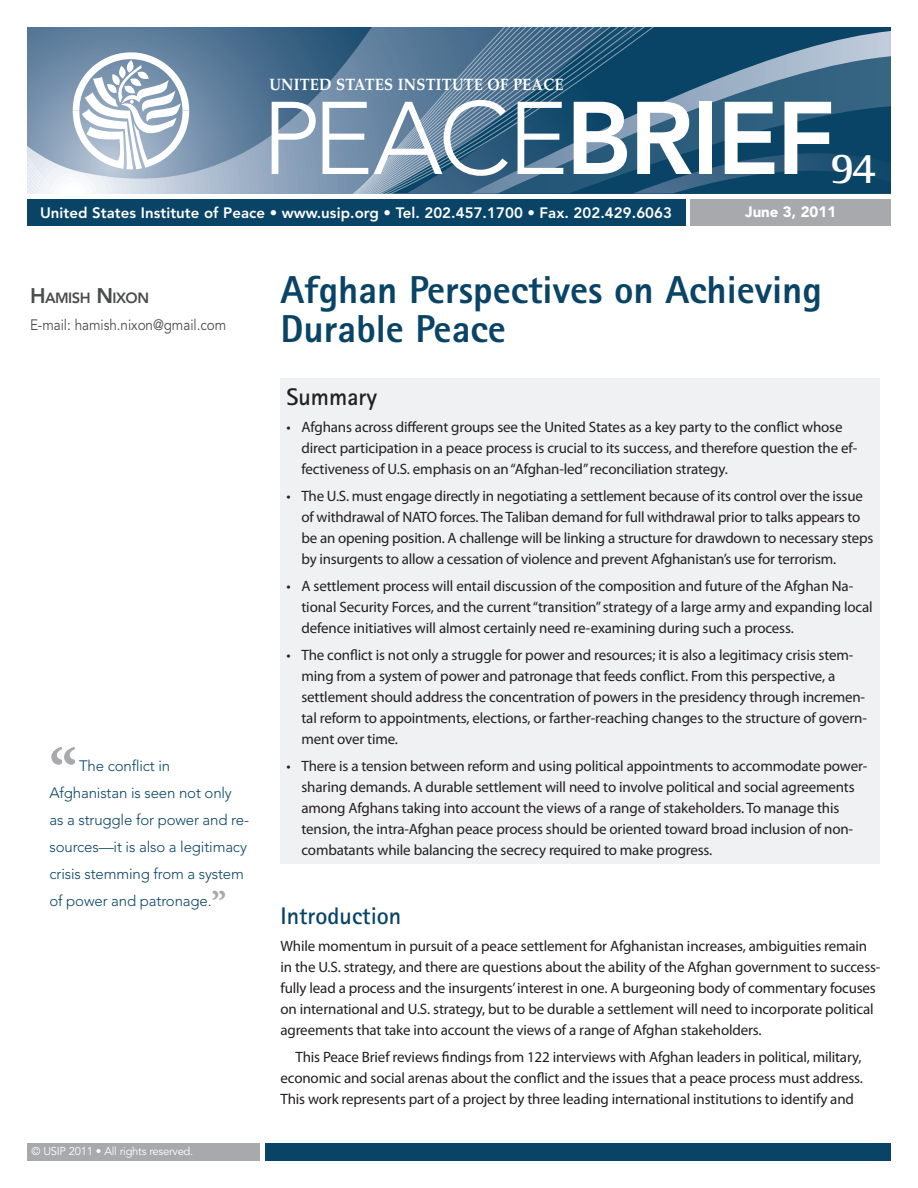
<style>
.page{position:relative;width:918px;height:1188px;background:#fff}
.page>*{position:absolute;margin:0;border:0;box-sizing:border-box;transform-origin:0 0}
.Paragraph_Style_2{font:300 102px "Avenir LT Std";letter-spacing:-.015em;color:#fff}
.Pullquote{font:700 63px "Minion Pro";color:#a8a9ad}
.Paragraph_Style_2-2{font:700 45px "Rotis Semi Serif";color:#fff}
.t1{font:800 39px/39px "Rotis Sans Serif";color:#094466}
.A1_head{font:700 24px "Rotis Sans Serif";color:#094466}
.A1_head_-_summary{font:700 24px "Rotis Sans Serif";color:#231f20}
.Board___Members__s{font:700 16.5px "Palatino LT Std";letter-spacing:.015em;color:#fff;scale:.9 1}
.Summary_Bullets{font:15px/21px "Myriad Pro";letter-spacing:-.01em;color:#231f20}
.bodytext{font:15px/21px "Myriad Pro";letter-spacing:-.01em;color:#231f20}
.bodytext_indent{font:15px/21px "Myriad Pro";letter-spacing:-.01em;color:#231f20;text-align:justify}
.Pullquote-2{font:300 15px/27px "Avenir LT Std";letter-spacing:-.01em;color:#094466}
.t2{font:800 15px "Avenir LT Std";letter-spacing:.005em;color:#fff}
.Board___Members__s-2{font:15px "Avenir LT Std";letter-spacing:-.005em;color:#4b4c4d;scale:.9 1}
.Date_-_front{font:900 15px "Avenir LT Std";color:#fff}
.Left_author_Name{font:800 14.7px "Avenir LT Std";letter-spacing:-.035em;color:#4b4c4d}
.About_the_Report_-_D{font:11.25px "Avenir LT Std";letter-spacing:-.025em;color:#fff}
.s1{font-weight:800}
.s2{font-size:21px}
.s3{font-family:"Minion Pro";font-weight:700;font-size:33px;color:#a8a9ad}
</style>
<div class="page">
<svg style="left:27px;top:27px;width:864px;height:167px;background:#4d7491"></svg>
<div style="left:27px;top:199px;width:659px;height:27px;background:#094466"></div>
<div style="left:690px;top:199px;width:201px;height:27px;background:#a8a9ad"></div>
<svg style="left:73px;top:52px;width:116px;height:117px"></svg>
<div style="left:265px;top:1143px;width:626px;height:18px;background:#094466"></div>
<div style="left:27px;top:1143px;width:233px;height:18px;background:#a8a9ad"></div>
<div style="left:280px;top:378px;width:600px;height:486px;background:#f0f1f2"></div>
<p class="Board___Members__s" style="left:269px;top:75px;width:118px">UNITED STATES</p>
<p class="Board___Members__s" style="left:398px;top:75px;width:12px">INSTITUTE</p>
<p class="Board___Members__s" style="left:488px;top:75px;width:85px">OF PEACE</p>
<p class="Paragraph_Style_2" style="left:262px;top:79px;width:575px">peace<span class="s1">BrieF</span></p>
<p class="Paragraph_Style_2-2" style="left:830px;top:141px;width:48px">94</p>
<p class="t2" style="left:40px;top:204px;width:634px">United States Institute of Peace • www.usip.org • Tel. 202.457.1700 • Fax. 202.429.6063</p>
<p class="Date_-_front" style="left:745px;top:203px;width:93px">June 3, 2011</p>
<p class="Left_author_Name" style="left:30px;top:289px;width:118px"><span class="s2">H</span>AMISH <span class="s2">N</span>IXON</p>
<p class="Board___Members__s-2" style="left:30px;top:316px;width:220px">E-mail: hamish.nixon@gmail.com</p>
<p class="Pullquote" style="left:50px;top:727px;width:30px">“</p>
<p class="Pullquote-2" style="left:50px;top:752px;width:201px;text-indent:30px">The conflict in<br>Afghanistan is seen not only as a struggle for power and re&shy;sources—it is also a legitimacy crisis stemming from a system of power and patronage.<span class="s3">”</span></p>
<p class="About_the_Report_-_D" style="left:32px;top:1145px;width:163px">© USIP 2011 • All rights reserved.</p>
<p class="t1" style="left:280px;top:270px;width:543px">Afghan Perspectives on Achieving<br>Durable Peace</p>
<p class="A1_head_-_summary" style="left:286px;top:382px;width:92px">Summary</p>
<p class="Summary_Bullets" style="left:302px;top:416px;width:557px;text-indent:-15px">• Afghans across different groups see the United States as a key party to the conflict whose direct participation in a peace process is crucial to its success, and therefore question the ef&shy;fectiveness of U.S. emphasis on an “Afghan-led” reconciliation strategy.</p>
<p class="Summary_Bullets" style="left:302px;top:485px;width:573px;text-indent:-15px">• The U.S. must engage directly in negotiating a settlement because of its control over the issue of withdrawal of NATO forces. The Taliban demand for full withdrawal prior to talks appears to be an opening position. A challenge will be linking a structure for drawdown to necessary steps by insurgents to allow a cessation of violence and prevent Afghanistan’s use for terrorism.</p>
<p class="Summary_Bullets" style="left:302px;top:575px;width:573px;text-indent:-15px">• A settlement process will entail discussion of the composition and future of the Afghan Na&shy;tional Security Forces, and the current “transition” strategy of a large army and expanding local defence initiatives will almost certainly need re-examining during such a process.</p>
<p class="Summary_Bullets" style="left:302px;top:644px;width:567px;text-indent:-15px">• The conflict is not only a struggle for power and resources; it is also a legitimacy crisis stem&shy;ming from a system of power and patronage that feeds conflict. From this perspective, a settlement should address the concentration of powers in the presidency through incremen&shy;tal reform to appointments, elections, or farther-reaching changes to the structure of govern&shy;ment over time.</p>
<p class="Summary_Bullets" style="left:302px;top:755px;width:567px;text-indent:-15px">• There is a tension between reform and using political appointments to accommodate power&shy;sharing demands. A durable settlement will need to involve political and social agreements among Afghans taking into account the views of a range of stakeholders. To manage this tension, the intra-Afghan peace process should be oriented toward broad inclusion of non&shy;combatants while balancing the secrecy required to make progress.</p>
<p class="A1_head" style="left:280px;top:901px;width:122px">Introduction</p>
<p class="bodytext" style="left:280px;top:935px;width:602px">While momentum in pursuit of a peace settlement for Afghanistan increases, ambiguities remain in the U.S. strategy, and there are questions about the ability of the Afghan government to success&shy;fully lead a process and the insurgents’ interest in one. A burgeoning body of commentary focuses on international and U.S. strategy, but to be durable a settlement will need to incorporate political agreements that take into account the views of a range of Afghan stakeholders.</p>
<p class="bodytext_indent" style="left:280px;top:1046px;width:584px;text-indent:15px">This Peace Brief reviews findings from 122 interviews with Afghan leaders in political, military, economic and social arenas about the conflict and the issues that a peace process must address.<br>This work represents part of a project by three leading international institutions to identify and</p>
</div>
